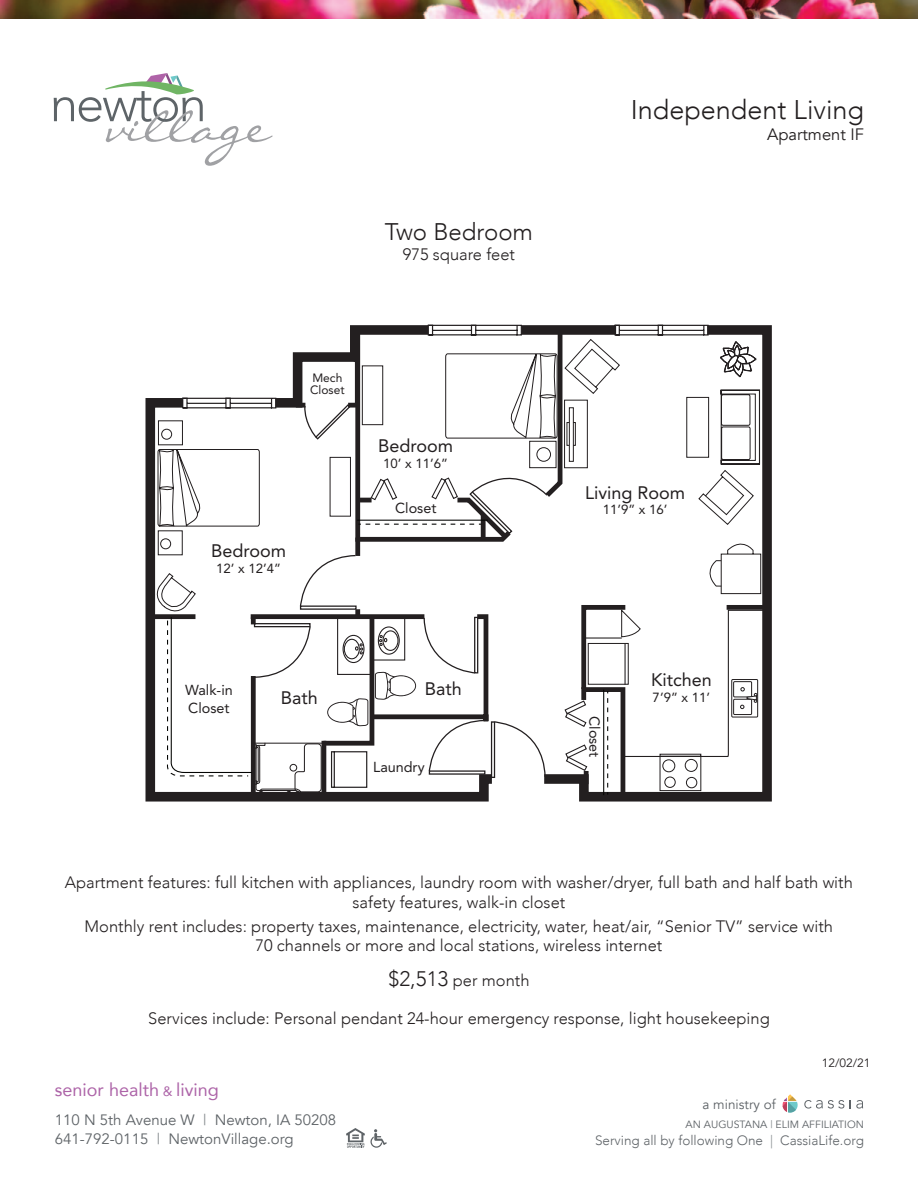
<style>
.page{position:relative;width:918px;height:1188px;background:#fff}
.page>*{position:absolute;margin:0;border:0;box-sizing:border-box;transform-origin:0 0}
.t1{font:300 27px "Avenir";color:#231f20}
.t2{font:300 24px "Avenir";color:#231f20}
.t3{font:18px "Avenir";color:#231f20}
.t4{font:18px "Avenir";color:#ad64a8}
.t5{font:300 16.5px/19.5px "Avenir";color:#231f20;text-align:center}
.t6{font:16.5px "Avenir";color:#231f20}
.t7{font:15px/19.5px "Avenir";color:#5e6367}
.t8{font:14.4px/18px "Avenir";color:#231f20}
.t9{font:300 13.5px "Avenir";color:#5e6367}
.t10{font:13.5px "Avenir";color:#5e6367}
.t11{font:13.2px "Avenir";color:#231f20}
.t12{font:12px/12px "Avenir";color:#231f20}
.t13{font:12px "Avenir";color:#231f20}
.t14{font:10.5px "Avenir";color:#5e6367}
.s1{font-size:21px}
.s2{font-size:13.5px}
.s3{color:#83888c}
</style>
<div class="page">
<svg style="left:346px;top:1128px;width:41px;height:20px"></svg>
<img style="left:0;top:0;width:918px;height:18px">
<svg style="left:804px;top:1100px;width:40px;height:9px"></svg>
<svg style="left:850px;top:1100px;width:13px;height:9px"></svg>
<svg style="left:782px;top:1094px;width:16px;height:19px"></svg>
<svg style="left:54px;top:73px;width:219px;height:93px"></svg>
<svg style="left:579px;top:325px;width:193px;height:477px;background:#2c292a"></svg>
<svg style="left:146px;top:398px;width:343px;height:404px"></svg>
<div style="left:151px;top:614px;width:44px;height:5px;background:#231f20"></div>
<svg style="left:152px;top:398px;width:13px;height:217px"></svg>
<svg style="left:165px;top:325px;width:601px;height:474px"></svg>
<p class="t2" style="left:385px;top:216px;width:150px">Two Bedroom</p>
<p class="t5" style="left:403px;top:245px;width:114px">975 square feet</p>
<p class="t12" style="left:310px;top:373px;width:36px">Mech<br>Closet</p>
<p class="t3" style="left:211px;top:543px;width:77px">Bedroom</p>
<p class="t11" style="left:216px;top:563px;width:66px">12’ x 12’4”</p>
<p class="t3" style="left:378px;top:439px;width:77px">Bedroom</p>
<p class="t11" style="left:383px;top:458px;width:66px">10’ x 11’6”</p>
<p class="t8" style="left:395px;top:501px;width:43px">Closet</p>
<p class="t8" style="left:185px;top:682px;width:49px">Walk-in<br>Closet</p>
<p class="t3" style="left:281px;top:691px;width:39px">Bath</p>
<p class="t3" style="left:425px;top:681px;width:39px">Bath</p>
<p class="t8" style="left:373px;top:760px;width:53px">Laundry</p>
<p class="t1" style="left:631px;top:92px;width:235px">Independent Living</p>
<p class="t6" style="left:767px;top:124px;width:98px">Apartment IF</p>
<p class="t3" style="left:585px;top:485px;width:102px">Living Room</p>
<p class="t11" style="left:603px;top:504px;width:66px">11’9” x 16’</p>
<p class="t8" style="left:602px;top:716px;width:43px;rotate:90deg">Closet</p>
<p class="t3" style="left:651px;top:673px;width:62px">Kitchen</p>
<p class="t11" style="left:653px;top:692px;width:59px">7’9” x 11’</p>
<p class="t5" style="left:65px;top:873px;width:790px">Apartment features: full kitchen with appliances, laundry room with washer/dryer, full bath and half bath with safety features, walk-in closet</p>
<p class="t5" style="left:85px;top:917px;width:750px">Monthly rent includes: property taxes, maintenance, electricity, water, heat/air, “Senior TV” service with<br>70 channels or more and local stations, wireless internet</p>
<p class="t5" style="left:388px;top:971px;width:143px"><span class="s1">$2,513</span> per month</p>
<p class="t5" style="left:148px;top:1009px;width:623px">Services include: Personal pendant 24-hour emergency response, light housekeeping</p>
<p class="t13" style="left:822px;top:1055px;width:50px">12/02/21</p>
<p class="t4" style="left:55px;top:1078px;width:166px">senior health <span class="s2">&amp;</span> living</p>
<p class="t7" style="left:55px;top:1110px;width:283px">110 N 5th Avenue W <span class="s3">|</span> Newton, IA 50208<br>641-792-0115 <span class="s3">|</span> NewtonVillage.org</p>
<p class="t10" style="left:703px;top:1095px;width:75px">a ministry of</p>
<p class="t14" style="left:686px;top:1118px;width:180px">AN AUGUSTANA <span class="s3">|</span> ELIM AFFILIATION</p>
<p class="t9" style="left:595px;top:1131px;width:270px">Serving all by following One <span class="s3">|</span> CassiaLife.org</p>
</div>
